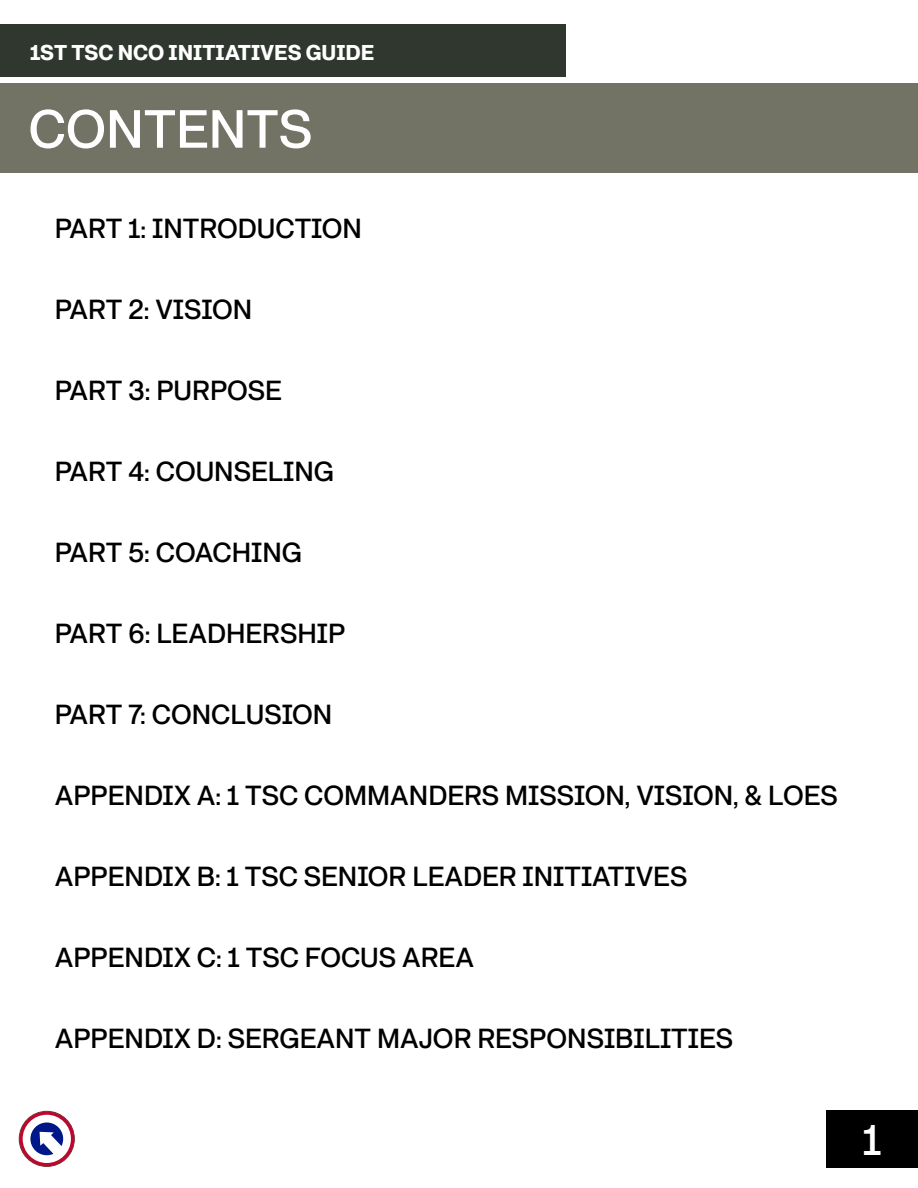
<style>
.page{position:relative;width:918px;height:1188px;background:#fff}
.page>*{position:absolute;margin:0;border:0;box-sizing:border-box;transform-origin:0 0}
.t1{font:52.5px "G.I. 530";color:#fff}
.t2{font:42px "G.I. 530";color:#fff}
.t3{font:27px "G.I. 530";color:#000}
.t4{font:21px "G.I. 750";color:#fff}
</style>
<div class="page">
<div style="left:0;top:24px;width:565px;height:52px;background:#2f372f"></div>
<div style="left:0;top:83px;width:918px;height:90px;background:#737365"></div>
<div style="left:826px;top:1110px;width:92px;height:58px;background:#000"></div>
<svg style="left:19px;top:1111px;width:55px;height:55px"></svg>
<div style="left:19px;top:1111px;width:55px;height:56px;border:1px solid #792e2f;border-radius:50%"></div>
<div style="left:23px;top:1115px;width:48px;height:48px;background:#fff;border-radius:50%"></div>
<svg style="left:30px;top:1123px;width:33px;height:32px"></svg>
<p class="t4" style="left:30px;top:39px;width:346px">1ST TSC NCO INITIATIVES GUIDE</p>
<h1 class="t1" style="left:28px;top:96px;width:285px">CONTENTS</h1>
<p class="t3" style="left:55px;top:212px;width:309px">PART 1: INTRODUCTION</p>
<p class="t3" style="left:55px;top:293px;width:199px">PART 2: VISION</p>
<p class="t3" style="left:55px;top:374px;width:229px">PART 3: PURPOSE</p>
<p class="t3" style="left:55px;top:455px;width:281px">PART 4: COUNSELING</p>
<p class="t3" style="left:55px;top:536px;width:249px">PART 5: COACHING</p>
<p class="t3" style="left:55px;top:617px;width:292px">PART 6: LEADHERSHIP</p>
<p class="t3" style="left:55px;top:698px;width:279px">PART 7: CONCLUSION</p>
<p class="t3" style="left:55px;top:779px;width:785px">APPENDIX A: 1 TSC COMMANDERS MISSION, VISION, &amp; LOES</p>
<p class="t3" style="left:55px;top:860px;width:634px">APPENDIX B: 1 TSC SENIOR LEADER INITIATIVES</p>
<p class="t3" style="left:55px;top:941px;width:421px">APPENDIX C: 1 TSC FOCUS AREA</p>
<p class="t3" style="left:55px;top:1022px;width:680px">APPENDIX D: SERGEANT MAJOR RESPONSIBILITIES</p>
<h2 class="t2" style="left:863px;top:1114px;width:20px">1</h2>
</div>
